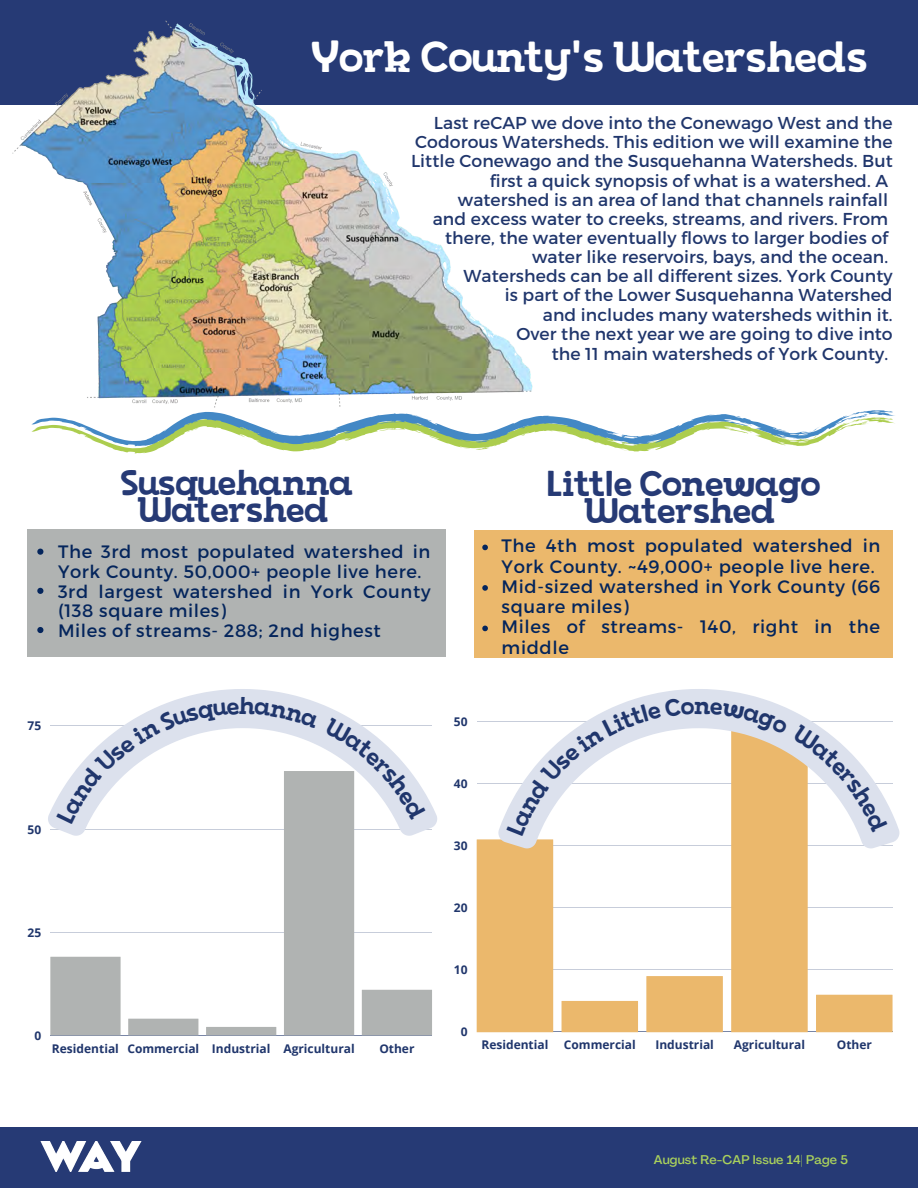
<style>
.page{position:relative;width:918px;height:1188px;background:#fff}
.page>*{position:absolute;margin:0;border:0;box-sizing:border-box;transform-origin:0 0}
.t1{font:43.95px "Marty Two";color:#fff}
.t2{font:36px/27px "Marty Two";color:#263a75;text-align:center}
.t3{font:18px/20.2px "Montserrat";letter-spacing:.035em;color:#04255c}
.t4{font:17.25px/19.2px "Montserrat";letter-spacing:.005em;color:#20366c;text-align:right}
.t5{font:500 12.45px "Agrandir";letter-spacing:.01em;color:#aad15c}
.t6{font:700 12px "Open Sans";color:#20366c}
</style>
<div class="page">
<div style="left:0;top:1128px;width:918px;height:60px;background:#263a75"></div>
<img style="left:40px;top:1141px;width:102px;height:31px">
<div style="left:0;top:0;width:918px;height:105px;background:#263a75"></div>
<img style="left:12px;top:20px;width:521px;height:388px">
<svg style="left:31px;top:410px;width:864px;height:43px"></svg>
<hr style="left:50px;top:1035px;width:382px;height:1px;background:#20366c">
<div style="left:28px;top:529px;width:418px;height:128px;background:#b0b3b2"></div>
<svg style="left:37px;top:549px;width:6px;height:6px"></svg>
<svg style="left:37px;top:588px;width:6px;height:6px"></svg>
<svg style="left:37px;top:627px;width:6px;height:6px"></svg>
<svg style="left:48px;top:689px;width:389px;height:138px"></svg>
<hr style="left:477px;top:1032px;width:416px;height:1px;background:#20366c">
<svg style="left:639px;top:689px;width:260px;height:153px"></svg>
<div style="left:474px;top:530px;width:419px;height:127px;background:#ebb86c"></div>
<svg style="left:482px;top:545px;width:6px;height:5px"></svg>
<svg style="left:482px;top:585px;width:6px;height:6px"></svg>
<svg style="left:482px;top:626px;width:6px;height:5px"></svg>
<svg style="left:50px;top:697px;width:382px;height:338px"></svg>
<svg style="left:477px;top:698px;width:416px;height:334px"></svg>
<h1 class="t1" style="left:311px;top:39px;width:557px">York County's Watersheds</h1>
<p class="t4" style="left:411px;top:113px;width:483px">Last reCAP we dove into the Conewago West and the Codorous Watersheds. This edition we will examine the Little Conewago and the Susquehanna Watersheds. But first a quick synopsis of what is a watershed. A watershed is an area of land that channels rainfall<br>and excess water to creeks, streams, and rivers. From there, the water eventually flows to larger bodies of water like reservoirs, bays, and the ocean.<br>Watersheds can be all different sizes. York County<br>is part of the Lower Susquehanna Watershed<br>and includes many watersheds within it.<br>Over the next year we are going to dive into<br>the 11 main watersheds of York County.</p>
<h2 class="t2" style="left:121px;top:473px;width:234px">Susquehanna<br>Watershed</h2>
<p class="t3" style="left:58px;top:541px;width:374px;line-height:19.6px">The 3rd most populated watershed in<br>York County. 50,000+ people live here.<br>3rd largest watershed in York County (138 square miles)<br>Miles of streams- 288; 2nd highest</p>
<h2 class="t2" style="left:547px;top:473px;width:275px">Little Conewago<br>Watershed</h2>
<p class="t3" style="left:502px;top:535px;width:380px">The 4th most populated watershed in<br>York County. ~49,000+ people live here.<br>Mid-sized watershed in York County (66 square miles)<br>Miles of streams- 140, right in the middle</p>
<p class="t6" style="left:28px;top:718px;width:15px">75</p>
<p class="t6" style="left:28px;top:821px;width:15px">50</p>
<p class="t6" style="left:28px;top:924px;width:15px">25</p>
<p class="t6" style="left:34px;top:1027px;width:8px">0</p>
<p class="t6" style="left:52px;top:1040px;width:304px">Residential Commercial Industrial Agricultural</p>
<p class="t6" style="left:379px;top:1040px;width:37px">Other</p>
<p class="t6" style="left:454px;top:713px;width:15px">50</p>
<p class="t6" style="left:454px;top:775px;width:15px">40</p>
<p class="t6" style="left:454px;top:837px;width:15px">30</p>
<p class="t6" style="left:454px;top:899px;width:15px">20</p>
<p class="t6" style="left:454px;top:961px;width:15px">10</p>
<p class="t6" style="left:461px;top:1024px;width:8px">0</p>
<p class="t6" style="left:481px;top:1037px;width:68px">Residential</p>
<p class="t6" style="left:564px;top:1037px;width:73px">Commercial</p>
<p class="t6" style="left:655px;top:1037px;width:60px">Industrial</p>
<p class="t6" style="left:734px;top:1037px;width:73px">Agricultural</p>
<p class="t6" style="left:837px;top:1037px;width:37px">Other</p>
<p class="t5" style="left:654px;top:1154px;width:195px">August Re-CAP Issue 14| Page 5</p>
</div>
